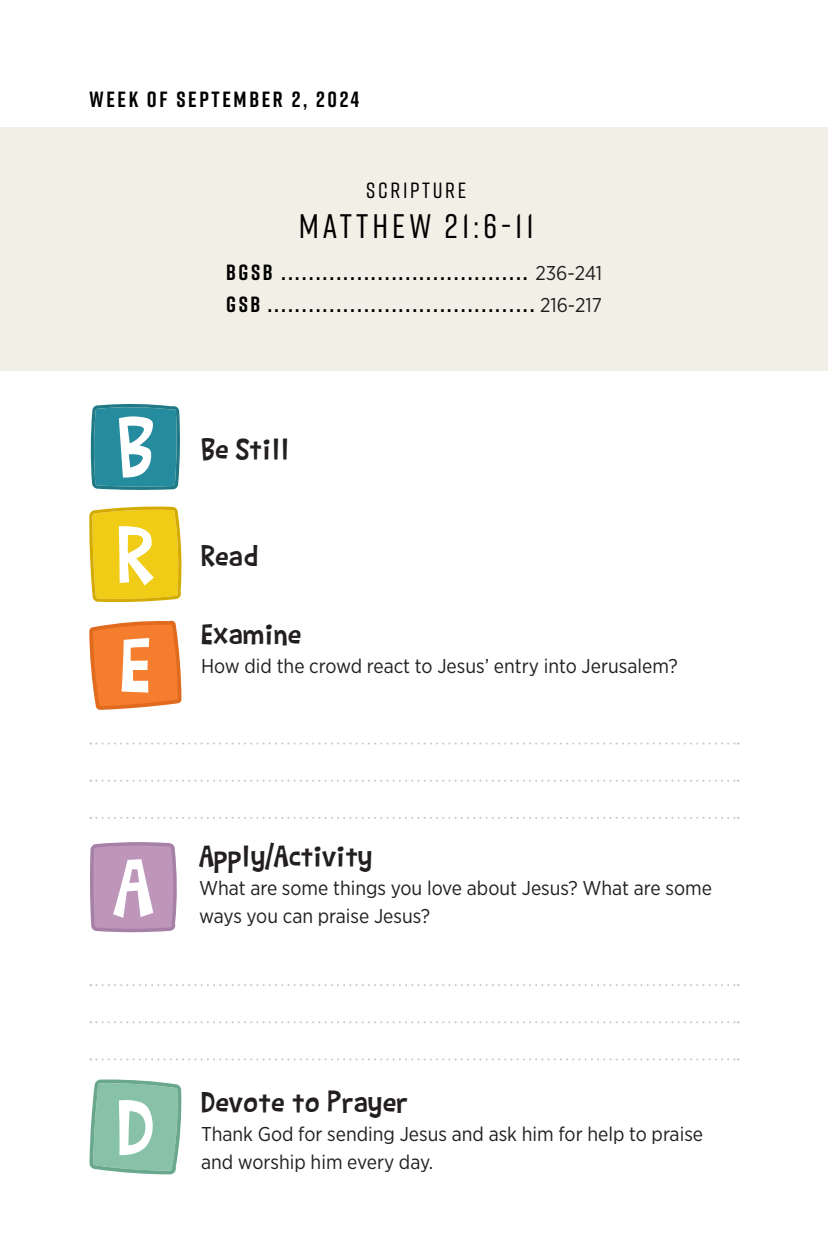
<style>
.page{position:relative;width:828px;height:1260px;background:#fff}
.page>*{position:absolute;margin:0;border:0;box-sizing:border-box;transform-origin:0 0}
.t1{font:86.2px "Barthowheel";color:#fff}
.Scripture_header{font:500 34px "Rift";letter-spacing:.12em;color:#000}
.t2{font:32px "Barthowheel";color:#231f20}
.Week_of_header{font:700 22px "Rift";letter-spacing:.12em;color:#000}
.Scripture_header-2{font:500 22px "Rift";letter-spacing:.12em;color:#000}
.t3{font:20px/28px "Gotham Narrow";color:#231f20}
.s1{font-family:"Gotham Narrow";font-weight:400;font-size:20px;color:#231f20}
</style>
<div class="page">
<div style="left:0;top:127px;width:827px;height:244px;background:#f2f0e6"></div>
<svg style="left:89px;top:1080px;width:93px;height:94px;background:#8dc3ab"></svg>
<svg style="left:89px;top:506px;width:93px;height:96px;background:#edcb23"></svg>
<svg style="left:90px;top:403px;width:90px;height:87px;background:#3090a0"></svg>
<svg style="left:90px;top:842px;width:87px;height:90px;background:#bb96b9"></svg>
<svg style="left:89px;top:621px;width:92px;height:89px;background:#f28740"></svg>
<svg style="left:90px;top:984px;width:649px;height:2px"></svg>
<svg style="left:90px;top:743px;width:649px;height:2px"></svg>
<svg style="left:90px;top:780px;width:649px;height:2px"></svg>
<svg style="left:90px;top:1021px;width:649px;height:2px"></svg>
<svg style="left:90px;top:817px;width:649px;height:2px"></svg>
<svg style="left:90px;top:1058px;width:649px;height:2px"></svg>
<p class="Week_of_header" style="left:90px;top:84px;width:271px">WEEK OF SEPTEMBER 2, 2024</p>
<h1 class="t1" style="left:117px;top:398px;width:39px">B</h1>
<h1 class="t1" style="left:117px;top:507px;width:39px">R</h1>
<h1 class="t1" style="left:120px;top:616px;width:33px">E</h1>
<p class="Scripture_header-2" style="left:366px;top:174px;width:101px">SCRIPTURE</p>
<p class="Scripture_header" style="left:299px;top:202px;width:237px">MATTHEW 21:6-11</p>
<p class="Week_of_header" style="left:226px;top:257px;width:378px">BGSB .................................... <span class="s1">236-241</span></p>
<p class="Week_of_header" style="left:226px;top:289px;width:378px">GSB ....................................... <span class="s1">216-217</span></p>
<p class="t2" style="left:201px;top:430px;width:90px">Be Still</p>
<p class="t2" style="left:201px;top:538px;width:59px">Read</p>
<p class="t2" style="left:201px;top:616px;width:102px">Examine</p>
<p class="t3" style="left:201px;top:652px;width:478px">How did the crowd react to Jesus’ entry into Jerusalem?</p>
<h1 class="t1" style="left:113px;top:838px;width:42px">A</h1>
<p class="t2" style="left:199px;top:838px;width:175px">Apply/Activity</p>
<p class="t3" style="left:199px;top:874px;width:514px">What are some things you love about Jesus? What are some ways you can praise Jesus?</p>
<h1 class="t1" style="left:117px;top:1079px;width:39px">D</h1>
<p class="t2" style="left:201px;top:1084px;width:209px">Devote to Prayer</p>
<p class="t3" style="left:201px;top:1120px;width:504px">Thank God for sending Jesus and ask him for help to praise</p>
<p class="t3" style="left:201px;top:1148px;width:234px">and worship him every day.</p>
</div>
